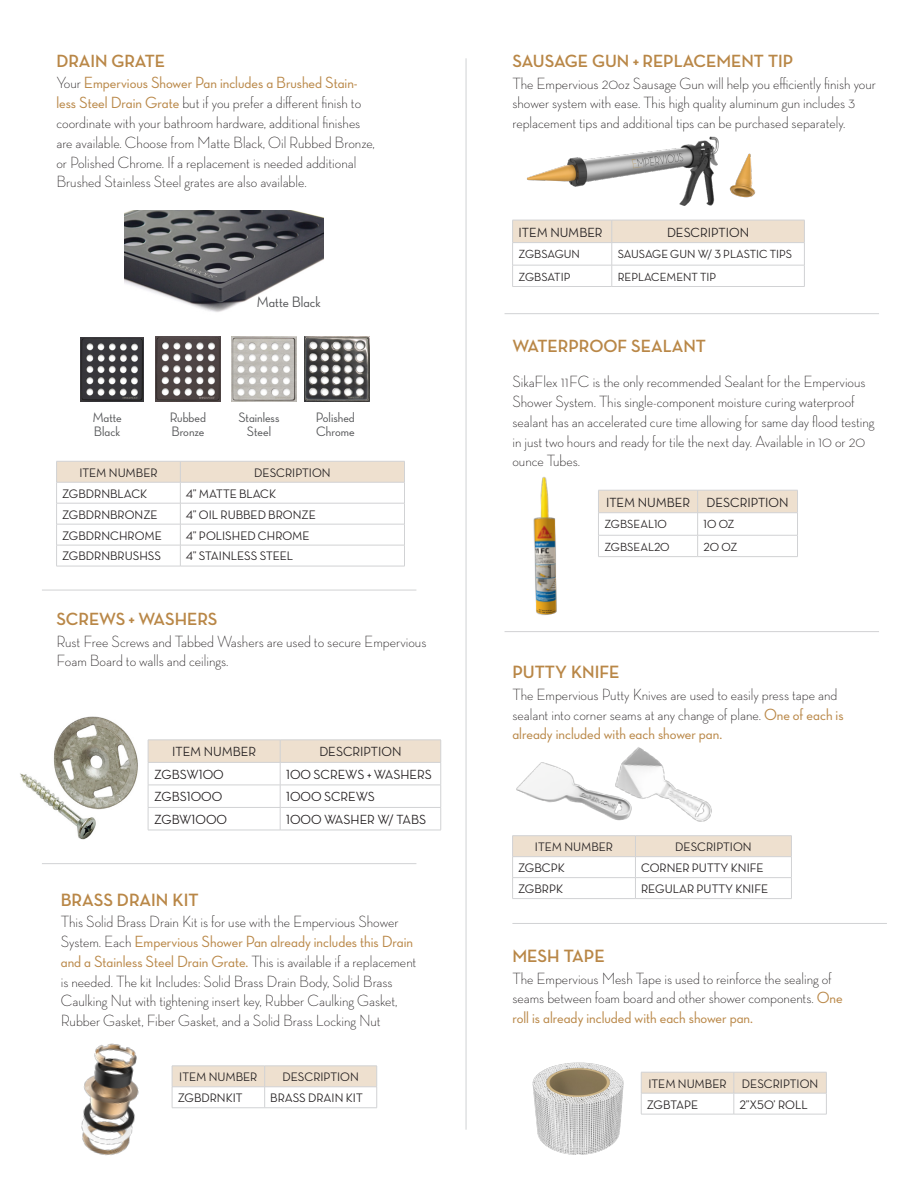
<style>
.page{position:relative;width:918px;height:1188px;background:#fff}
.page>*{position:absolute;margin:0;border:0;box-sizing:border-box;transform-origin:0 0}
.t1{font:700 18.15px "Neutra Disp";color:#b98747}
.t2{font:700 18px "Neutra Disp";color:#b98747}
.t3{font:300 16.5px/19.8px "Neutra Disp";color:#231f20}
.t4{font:15.3px "Neutra Disp Medium Alt";color:#57585a}
.t5{font:13.95px/14px "Neutra Disp Medium Alt";color:#57585a}
.t6{font:13.5px "Neutra Disp Medium Alt";color:#231f20}
.t7{font:12.6px "Neutra Disp Medium Alt";color:#231f20}
.t8{font:12px "Neutra Disp Medium Alt";color:#231f20}
.s1{font-family:"Neutra Disp Medium Alt";font-weight:400;color:#b98747}
</style>
<div class="page">
<svg style="left:512px;top:220px;width:293px;height:66px"></svg>
<hr style="left:512px;top:286px;width:100px;height:1px;background:#d1d2d4">
<hr style="left:612px;top:286px;width:193px;height:1px;background:#d1d2d4">
<img style="left:527px;top:136px;width:192px;height:70px">
<img style="left:729px;top:153px;width:27px;height:45px">
<img style="left:20px;top:716px;width:118px;height:124px">
<svg style="left:148px;top:740px;width:294px;height:90px"></svg>
<hr style="left:148px;top:830px;width:132px;height:1px;background:#d1d2d4">
<hr style="left:280px;top:830px;width:161px;height:1px;background:#d1d2d4">
<hr style="left:466px;top:58px;width:1px;height:1072px;background:#d1d2d4">
<hr style="left:512px;top:835px;width:123px;height:1px;background:#d1d2d4">
<hr style="left:635px;top:835px;width:157px;height:1px;background:#d1d2d4">
<svg style="left:512px;top:836px;width:280px;height:62px"></svg>
<hr style="left:512px;top:898px;width:123px;height:1px;background:#d1d2d4">
<hr style="left:635px;top:898px;width:157px;height:1px;background:#d1d2d4">
<img style="left:625px;top:747px;width:87px;height:75px">
<img style="left:516px;top:760px;width:121px;height:62px">
<img style="left:81px;top:1043px;width:58px;height:113px">
<svg style="left:172px;top:1066px;width:205px;height:42px"></svg>
<hr style="left:172px;top:1108px;width:93px;height:1px;background:#d1d2d4">
<hr style="left:265px;top:1108px;width:112px;height:1px;background:#d1d2d4">
<svg style="left:56px;top:461px;width:349px;height:105px"></svg>
<hr style="left:56px;top:566px;width:124px;height:1px;background:#d1d2d4">
<hr style="left:180px;top:566px;width:225px;height:1px;background:#d1d2d4">
<svg style="left:641px;top:1072px;width:186px;height:42px"></svg>
<hr style="left:641px;top:1114px;width:93px;height:1px;background:#d1d2d4">
<hr style="left:734px;top:1114px;width:93px;height:1px;background:#d1d2d4">
<img style="left:532px;top:1062px;width:92px;height:93px">
<hr style="left:512px;top:923px;width:375px;height:1px;background:#d1d2d4">
<hr style="left:505px;top:313px;width:374px;height:1px;background:#d1d2d4">
<hr style="left:505px;top:631px;width:374px;height:1px;background:#d1d2d4">
<hr style="left:42px;top:863px;width:374px;height:1px;background:#d1d2d4">
<hr style="left:42px;top:590px;width:374px;height:1px;background:#d1d2d4">
<svg style="left:598px;top:490px;width:200px;height:66px"></svg>
<hr style="left:598px;top:556px;width:100px;height:1px;background:#d1d2d4">
<hr style="left:698px;top:556px;width:100px;height:1px;background:#d1d2d4">
<img style="left:533px;top:477px;width:24px;height:138px">
<img style="left:231px;top:336px;width:65px;height:65px">
<img style="left:80px;top:338px;width:64px;height:63px">
<img style="left:305px;top:336px;width:65px;height:65px">
<img style="left:156px;top:336px;width:64px;height:65px">
<img style="left:125px;top:210px;width:198px;height:102px">
<p class="t2" style="left:56px;top:51px;width:110px">DRAIN GRATE</p>
<p class="t3" style="left:56px;top:73px;width:320px">Your <span class="s1">Empervious Shower Pan includes a Brushed Stain&shy;less Steel Drain Grate</span> but if you prefer a different finish to coordinate with your bathroom hardware, additional finishes are available. Choose from Matte Black, Oil Rubbed Bronze, or Polished Chrome. If a replacement is needed additional Brushed Stainless Steel grates are also available.</p>
<p class="t5" style="left:92px;top:410px;width:31px">Matte</p>
<p class="t5" style="left:94px;top:424px;width:28px">Black</p>
<p class="t4" style="left:257px;top:293px;width:66px">Matte Black</p>
<p class="t5" style="left:170px;top:410px;width:38px">Rubbed<br>Bronze</p>
<p class="t5" style="left:238px;top:410px;width:43px">Stainless</p>
<p class="t5" style="left:247px;top:424px;width:26px">Steel</p>
<p class="t5" style="left:316px;top:410px;width:40px">Polished</p>
<p class="t5" style="left:316px;top:424px;width:40px">Chrome</p>
<p class="t7" style="left:79px;top:465px;width:80px">ITEM NUMBER</p>
<p class="t7" style="left:254px;top:465px;width:78px">DESCRIPTION</p>
<p class="t7" style="left:62px;top:486px;width:87px">ZGBDRNBLACK</p>
<p class="t7" style="left:186px;top:486px;width:92px">4” MATTE BLACK</p>
<p class="t7" style="left:62px;top:507px;width:97px">ZGBDRNBRONZE</p>
<p class="t7" style="left:186px;top:507px;width:131px">4” OIL RUBBED BRONZE</p>
<p class="t7" style="left:62px;top:528px;width:101px">ZGBDRNCHROME</p>
<p class="t7" style="left:186px;top:528px;width:125px">4” POLISHED CHROME</p>
<p class="t7" style="left:62px;top:549px;width:100px">ZGBDRNBRUSHSS</p>
<p class="t7" style="left:186px;top:549px;width:109px">4” STAINLESS STEEL</p>
<p class="t2" style="left:56px;top:609px;width:162px">SCREWS + WASHERS</p>
<p class="t3" style="left:56px;top:631px;width:372px">Rust Free Screws and Tabbed Washers are used to secure Empervious<br>Foam Board to walls and ceilings.</p>
<p class="t6" style="left:172px;top:744px;width:86px">ITEM NUMBER</p>
<p class="t6" style="left:319px;top:744px;width:84px">DESCRIPTION</p>
<p class="t6" style="left:154px;top:767px;width:71px">ZGBSW100</p>
<p class="t6" style="left:286px;top:767px;width:147px">100 SCREWS + WASHERS</p>
<p class="t6" style="left:154px;top:789px;width:70px">ZGBS1000</p>
<p class="t6" style="left:286px;top:789px;width:90px">1000 SCREWS</p>
<p class="t6" style="left:154px;top:812px;width:74px">ZGBW1000</p>
<p class="t6" style="left:286px;top:812px;width:142px">1000 WASHER W/ TABS</p>
<p class="t1" style="left:61px;top:889px;width:139px">BRASS DRAIN KIT</p>
<p class="t3" style="left:61px;top:912px;width:357px">This Solid Brass Drain Kit is for use with the Empervious Shower System. Each <span class="s1">Empervious Shower Pan already includes this Drain and a Stainless Steel Drain Grate.</span> This is available if a replacement is needed. The kit Includes: Solid Brass Drain Body, Solid Brass Caulking Nut with tightening insert key, Rubber Caulking Gasket, Rubber Gasket, Fiber Gasket, and a Solid Brass Locking Nut</p>
<p class="t7" style="left:179px;top:1070px;width:80px">ITEM NUMBER</p>
<p class="t7" style="left:283px;top:1070px;width:78px">DESCRIPTION</p>
<p class="t7" style="left:178px;top:1091px;width:67px">ZGBDRNKIT</p>
<p class="t7" style="left:270px;top:1091px;width:94px">BRASS DRAIN KIT</p>
<p class="t2" style="left:512px;top:51px;width:282px">SAUSAGE GUN + REPLACEMENT TIP</p>
<p class="t3" style="left:512px;top:73px;width:365px">The Empervious 20oz Sausage Gun will help you efficiently finish your shower system with ease. This high quality aluminum gun includes 3 replacement tips and additional tips can be purchased separately.</p>
<p class="t6" style="left:519px;top:225px;width:86px">ITEM NUMBER</p>
<p class="t6" style="left:667px;top:225px;width:84px">DESCRIPTION</p>
<p class="t8" style="left:519px;top:247px;width:63px">ZGBSAGUN</p>
<p class="t8" style="left:618px;top:247px;width:176px">SAUSAGE GUN W/ 3 PLASTIC TIPS</p>
<p class="t8" style="left:519px;top:270px;width:53px">ZGBSATIP</p>
<p class="t8" style="left:618px;top:270px;width:100px">REPLACEMENT TIP</p>
<p class="t2" style="left:512px;top:336px;width:195px">WATERPROOF SEALANT</p>
<p class="t3" style="left:512px;top:372px;width:364px">SikaFlex 11FC is the only recommended Sealant for the Empervious Shower System. This single-component moisture curing waterproof sealant has an accelerated cure time allowing for same day flood testing in just two hours and ready for tile the next day. Available in 10 or 20 ounce Tubes.</p>
<p class="t6" style="left:606px;top:495px;width:86px">ITEM NUMBER</p>
<p class="t6" style="left:707px;top:495px;width:84px">DESCRIPTION</p>
<p class="t8" style="left:604px;top:517px;width:64px">ZGBSEAL10</p>
<p class="t8" style="left:704px;top:517px;width:32px">10 OZ</p>
<p class="t8" style="left:604px;top:540px;width:67px">ZGBSEAL20</p>
<p class="t8" style="left:704px;top:540px;width:35px">20 OZ</p>
<p class="t1" style="left:512px;top:662px;width:109px">PUTTY KNIFE</p>
<p class="t3" style="left:512px;top:684px;width:333px">The Empervious Putty Knives are used to easily press tape and sealant into corner seams at any change of plane. <span class="s1">One of each is already included with each shower pan.</span></p>
<p class="t7" style="left:535px;top:840px;width:80px">ITEM NUMBER</p>
<p class="t7" style="left:675px;top:840px;width:78px">DESCRIPTION</p>
<p class="t7" style="left:518px;top:861px;width:48px">ZGBCPK</p>
<p class="t7" style="left:641px;top:861px;width:124px">CORNER PUTTY KNIFE</p>
<p class="t7" style="left:518px;top:882px;width:47px">ZGBRPK</p>
<p class="t7" style="left:641px;top:882px;width:129px">REGULAR PUTTY KNIFE</p>
<p class="t1" style="left:512px;top:946px;width:94px">MESH TAPE</p>
<p class="t3" style="left:512px;top:968px;width:332px">The Empervious Mesh Tape is used to reinforce the sealing of seams between foam board and other shower components. <span class="s1">One roll is already included with each shower pan.</span></p>
<p class="t7" style="left:648px;top:1076px;width:80px">ITEM NUMBER</p>
<p class="t7" style="left:742px;top:1076px;width:78px">DESCRIPTION</p>
<p class="t7" style="left:647px;top:1097px;width:53px">ZGBTAPE</p>
<p class="t7" style="left:739px;top:1097px;width:70px">2”X50’ ROLL</p>
</div>
